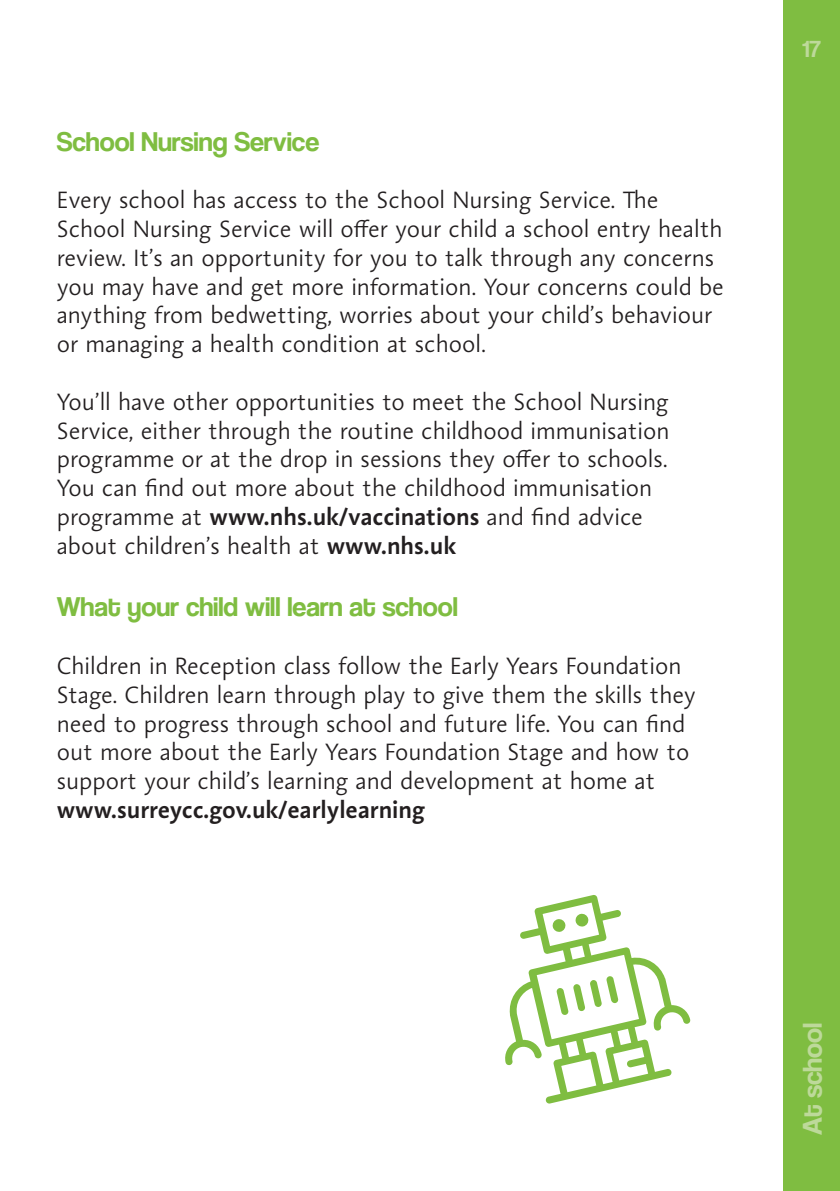
<style>
.page{position:relative;width:840px;height:1191px;background:#fff}
.page>*{position:absolute;margin:0;border:0;box-sizing:border-box;transform-origin:0 0}
.t1{font:28px "Coolvetica Rg";color:#7fbd41}
.t2{font:28px "Coolvetica Rg";color:#bdd99a}
.t3{font:300 24px/28.8px "Aroma No 2 LT Pro";color:#231f20}
.t4{font:24px "Coolvetica Rg";color:#bdd99a}
.s1{font-weight:600}
</style>
<div class="page">
<div style="left:782px;top:0;width:57px;height:1191px;background:#7fbd41"></div>
<svg style="left:505px;top:895px;width:185px;height:209px"></svg>
<p class="t1" style="left:57px;top:125px;width:264px">School Nursing Service</p>
<p class="t3" style="left:57px;top:185px;width:668px">Every school has access to the School Nursing Service. The School Nursing Service will offer your child a school entry health review. It’s an opportunity for you to talk through any concerns you may have and get more information. Your concerns could be anything from bedwetting, worries about your child’s behaviour or managing a health condition at school.</p>
<p class="t3" style="left:57px;top:387px;width:614px">You’ll have other opportunities to meet the School Nursing Service, either through the routine childhood immunisation programme or at the drop in sessions they offer to schools.<br>You can find out more about the childhood immunisation programme at <span class="s1">www.nhs.uk/vaccinations</span> and find advice about children’s health at <span class="s1">www.nhs.uk</span></p>
<p class="t1" style="left:57px;top:590px;width:402px">What your child will learn at school</p>
<p class="t3" style="left:57px;top:651px;width:640px">Children in Reception class follow the Early Years Foundation Stage. Children learn through play to give them the skills they need to progress through school and future life. You can find out more about the Early Years Foundation Stage and how to support your child’s learning and development at home at <span class="s1">www.surreycc.gov.uk/earlylearning</span></p>
<p class="t4" style="left:802px;top:35px;width:20px">17</p>
<p class="t2" style="left:795px;top:1135px;width:114px;rotate:-90deg">At school</p>
</div>
